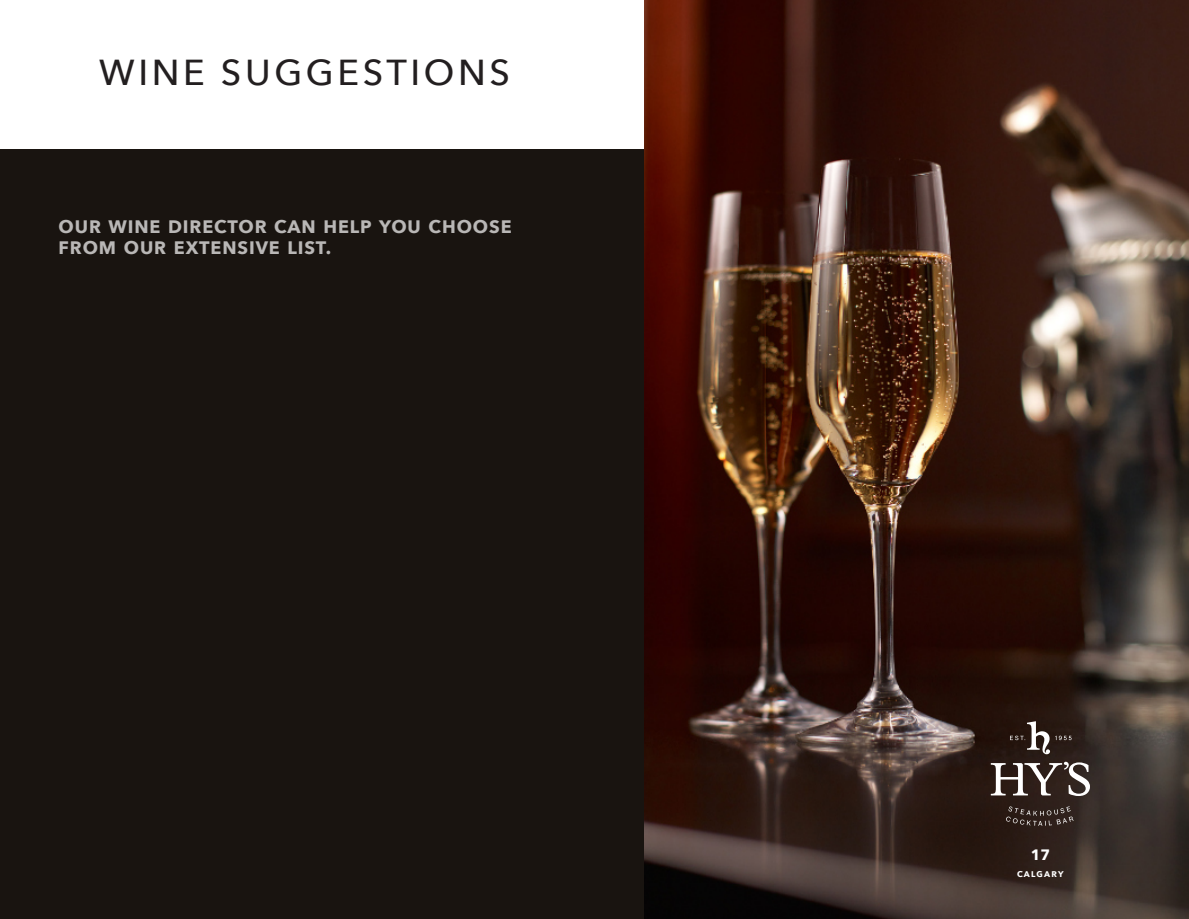
<style>
.page{position:relative;width:1189px;height:919px;background:#fff}
.page>*{position:absolute;margin:0;border:0;box-sizing:border-box;transform-origin:0 0}
.t1{font:500 36px "Avenir Next";letter-spacing:.1em;color:#231f20}
.t2{font:700 18px/21px "Avenir Next";letter-spacing:.05em;color:#b9b7b6}
.t3{font:700 15px "Avenir Next";color:#fff}
.t4{font:700 8.25px "Avenir Next";letter-spacing:.145em;color:#fff}
</style>
<div class="page">
<div style="left:0;top:149px;width:644px;height:769px;background:#191410"></div>
<img style="left:644px;top:0;width:544px;height:918px">
<svg style="left:990px;top:761px;width:99px;height:34px"></svg>
<svg style="left:1005px;top:806px;width:68px;height:19px"></svg>
<svg style="left:1009px;top:721px;width:40px;height:33px"></svg>
<svg style="left:1055px;top:735px;width:16px;height:5px"></svg>
<h1 class="t1" style="left:99px;top:49px;width:412px">WINE SUGGESTIONS</h1>
<p class="t2" style="left:59px;top:217px;width:454px">OUR WINE DIRECTOR CAN HELP YOU CHOOSE<br>FROM OUR EXTENSIVE LIST.</p>
<p class="t3" style="left:1030px;top:844px;width:21px">17</p>
<p class="t4" style="left:1016px;top:868px;width:48px">CALGARY</p>
</div>
